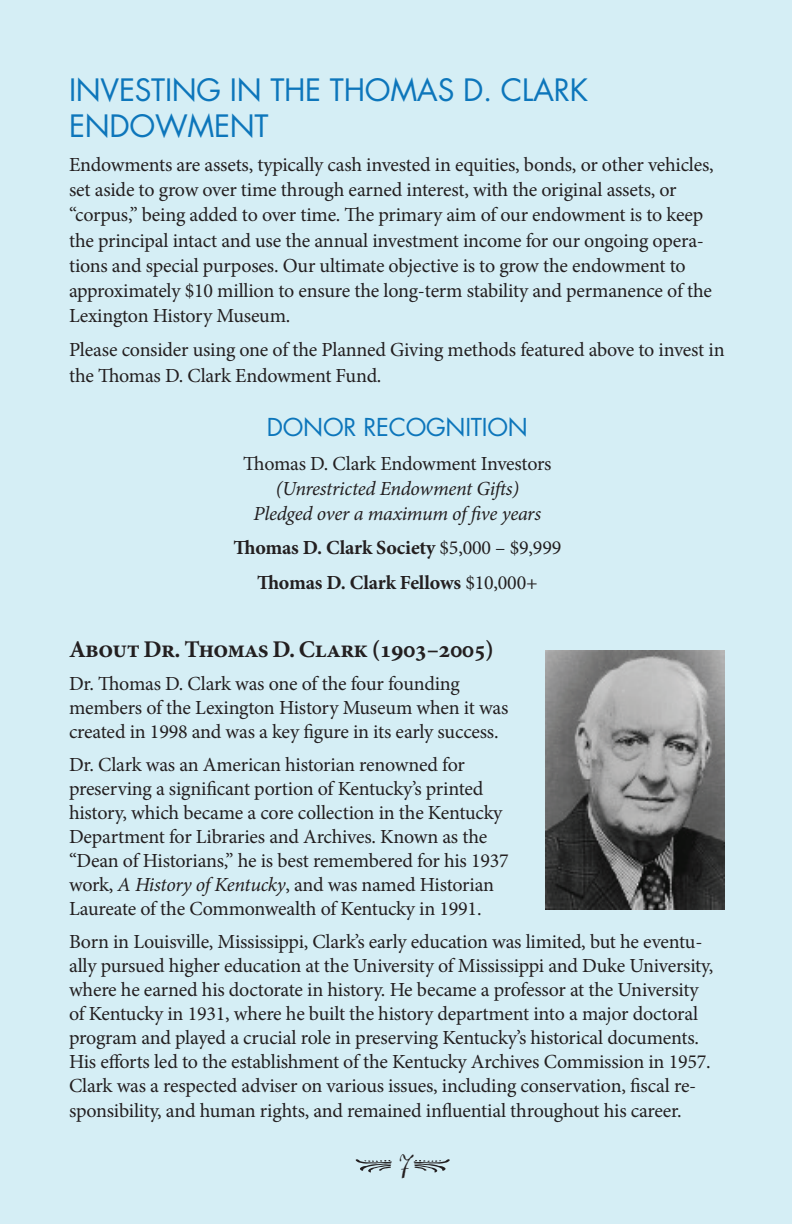
<style>
.page{position:relative;width:792px;height:1224px;background:#d5eef5}
.page>*{position:absolute;margin:0;border:0;box-sizing:border-box;transform-origin:0 0}
.t1{font:italic 48px "Natura";color:#231f20}
.t2{font:30px/36px "Futura Std";letter-spacing:-.01em;color:#0d76bb}
.t3{font:700 24px "Minion Pro";letter-spacing:-.03em;color:#231f20}
.t4{font:24px "Futura Std";letter-spacing:-.01em;color:#0d76bb}
.t5{font:20px/24px "Minion Pro";letter-spacing:-.015em;color:#231f20}
.t6{font:700 20px/34.2px "Minion Pro";color:#231f20;text-align:center}
.t7{font:italic 20px/25.2px "Minion Pro";letter-spacing:-.015em;color:#231f20;text-align:center}
.s1{font-weight:400}
.s2{font-style:italic}
</style>
<div class="page">
<img style="left:546px;top:651px;width:178px;height:259px">
<svg style="left:356px;top:1159px;width:36px;height:14px"></svg>
<svg style="left:413px;top:1159px;width:37px;height:14px"></svg>
<h2 class="t2" style="left:69px;top:72px;width:521px">INVESTING IN THE THOMAS D. CLARK<br>ENDOWMENT</h2>
<p class="t5" style="left:69px;top:152px;width:646px;line-height:25.2px">Endowments are assets, typically cash invested in equities, bonds, or other vehicles, set aside to grow over time through earned interest, with the original assets, or “corpus,” being added to over time. The primary aim of our endowment is to keep the principal intact and use the annual investment income for our ongoing opera&shy;tions and special purposes. Our ultimate objective is to grow the endowment to approximately $10 million to ensure the long-term stability and permanence of the Lexington History Museum.</p>
<p class="t5" style="left:69px;top:337px;width:657px;line-height:25.2px">Please consider using one of the Planned Giving methods featured above to invest in the Thomas D. Clark Endowment Fund.</p>
<p class="t4" style="left:267px;top:411px;width:263px">DONOR RECOGNITION</p>
<p class="t5" style="left:243px;top:451px;width:310px">Thomas D. Clark Endowment Investors</p>
<p class="t7" style="left:254px;top:476px;width:289px">(Unrestricted Endowment Gifts)<br>Pledged over a maximum of five years</p>
<p class="t6" style="left:233px;top:531px;width:329px">Thomas D. Clark Society <span class="s1">$5,000 – $9,999<br></span>Thomas D. Clark Fellows <span class="s1">$10,000+</span></p>
<p class="t3" style="left:69px;top:632px;width:427px">About Dr. Thomas D. Clark (1903–2005)</p>
<p class="t5" style="left:69px;top:672px;width:441px">Dr. Thomas D. Clark was one of the four founding members of the Lexington History Museum when it was created in 1998 and was a key figure in its early success.</p>
<p class="t5" style="left:69px;top:753px;width:441px">Dr. Clark was an American historian renowned for preserving a significant portion of Kentucky’s printed history, which became a core collection in the Kentucky Department for Libraries and Archives. Known as the “Dean of Historians,” he is best remembered for his 1937 work, <span class="s2">A History of Kentucky</span>, and was named Historian Laureate of the Commonwealth of Kentucky in 1991.</p>
<p class="t5" style="left:69px;top:930px;width:646px">Born in Louisville, Mississippi, Clark’s early education was limited, but he eventu&shy;ally pursued higher education at the University of Mississippi and Duke University, where he earned his doctorate in history. He became a professor at the University of Kentucky in 1931, where he built the history department into a major doctoral program and played a crucial role in preserving Kentucky’s historical documents.<br>His efforts led to the establishment of the Kentucky Archives Commission in 1957.<br>Clark was a respected adviser on various issues, including conservation, fiscal re&shy;sponsibility, and human rights, and remained influential throughout his career.</p>
<h1 class="t1" style="left:395px;top:1134px;width:16px">7</h1>
</div>
